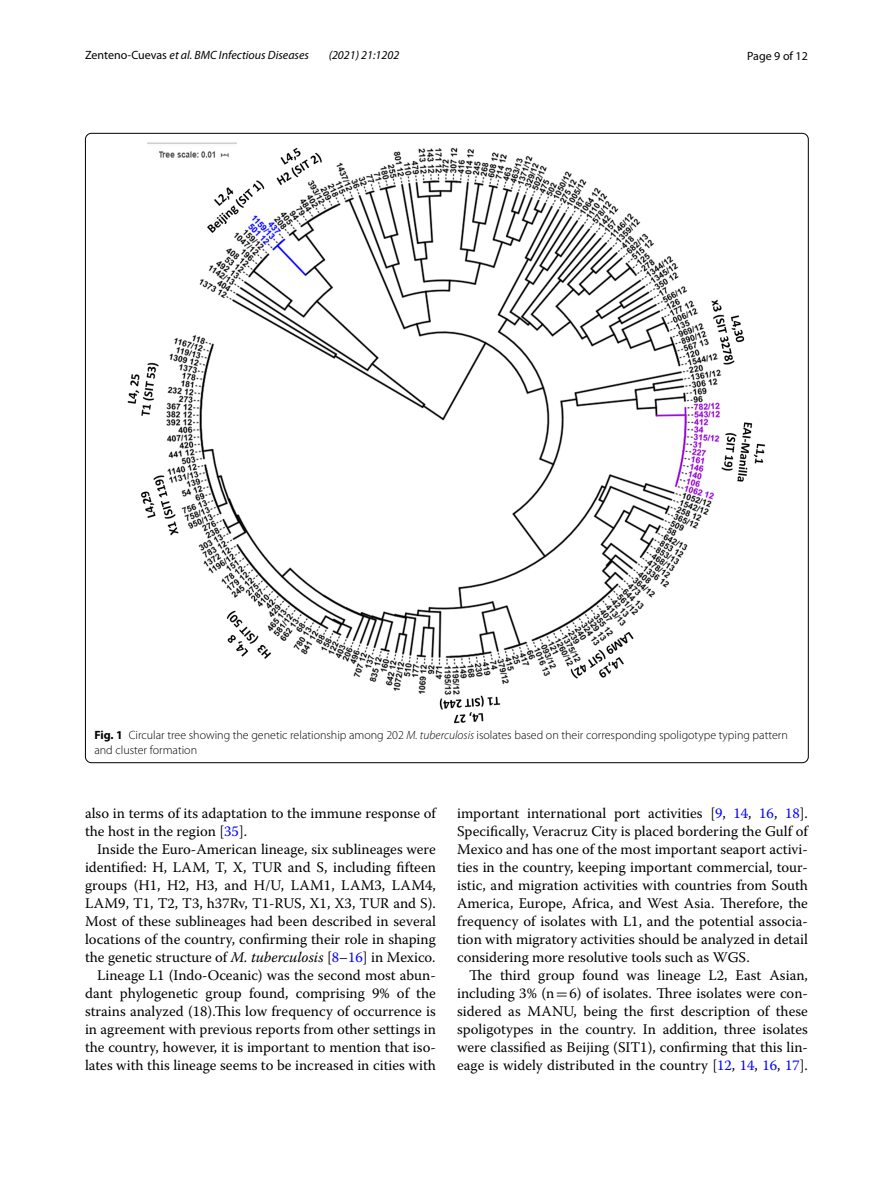
<style>
.page{position:relative;width:893px;height:1187px;background:#fff}
.page>*{position:absolute;margin:0;border:0;box-sizing:border-box;transform-origin:0 0}
.t1{font:14.7px/18px "Warnock Pro";color:#000;text-align:justify}
.t2{font:300 12px/15px "Myriad Pro";color:#000}
.t3{font:italic 12px "Myriad Pro";color:#000}
.t4{font:12px "Myriad Pro";color:#000}
.s1{font-style:normal}
.s2{font-weight:700}
.s3{font-style:italic}
.s4{color:#00f}
.s5{font-family:"MTSY"}
</style>
<div class="page">
<img style="left:128px;top:142px;width:638px;height:581px">
<p class="t3" style="left:85px;top:48px;width:225px"><span class="s1">Zenteno‑Cuevas</span> et al. BMC Infectious Diseases</p>
<p class="t3" style="left:329px;top:48px;width:72px">(2021) 21:1202</p>
<p class="t4" style="left:747px;top:48px;width:62px">Page 9 of 12</p>
<p class="t2" style="left:94px;top:727px;width:695px"><span class="s2">Fig. 1</span> Circular tree showing the genetic relationship among 202 <span class="s3">M. tuberculosis</span> isolates based on their corresponding spoligotype typing pattern and cluster formation</p>
<p class="t1" style="left:85px;top:804px;width:352px">also in terms of its adaptation to the immune response of the host in the region [<span class="s4">35</span>].</p>
<p class="t1" style="left:85px;top:840px;width:352px;text-align:right">Inside the Euro-American lineage, six sublineages were identified: H, LAM, T, X, TUR and S, including fifteen groups (H1, H2, H3, and H/U, LAM1, LAM3, LAM4, LAM9, T1, T2, T3, h37Rv, T1-RUS, X1, X3, TUR and S).<br>Most of these sublineages had been described in several locations of the country, confirming their role in shaping the genetic structure of <span class="s3">M. tuberculosis</span> [<span class="s4">8</span>–<span class="s4">16</span>] in Mexico.<br>Lineage L1 (Indo-Oceanic) was the second most abun&shy;dant phylogenetic group found, comprising 9% of the strains analyzed (18).This low frequency of occurrence is in agreement with previous reports from other settings in the country, however, it is important to mention that iso&shy;lates with this lineage seems to be increased in cities with</p>
<p class="t1" style="left:457px;top:804px;width:352px">important international port activities [<span class="s4">9</span>, <span class="s4">14</span>, <span class="s4">16</span>, <span class="s4">18</span>].<br>Specifically, Veracruz City is placed bordering the Gulf of Mexico and has one of the most important seaport activi&shy;ties in the country, keeping important commercial, tour&shy;istic, and migration activities with countries from South America, Europe, Africa, and West Asia. Therefore, the frequency of isolates with L1, and the potential associa&shy;tion with migratory activities should be analyzed in detail considering more resolutive tools such as WGS.</p>
<p class="t1" style="left:457px;top:966px;width:352px;text-indent:12px">The third group found was lineage L2, East Asian, including 3% (n<span class="s5">=</span>6) of isolates. Three isolates were con&shy;sidered as MANU, being the first description of these spoligotypes in the country. In addition, three isolates were classified as Beijing (SIT1), confirming that this lin&shy;eage is widely distributed in the country [<span class="s4">12</span>, <span class="s4">14</span>, <span class="s4">16</span>, <span class="s4">17</span>].</p>
</div>
